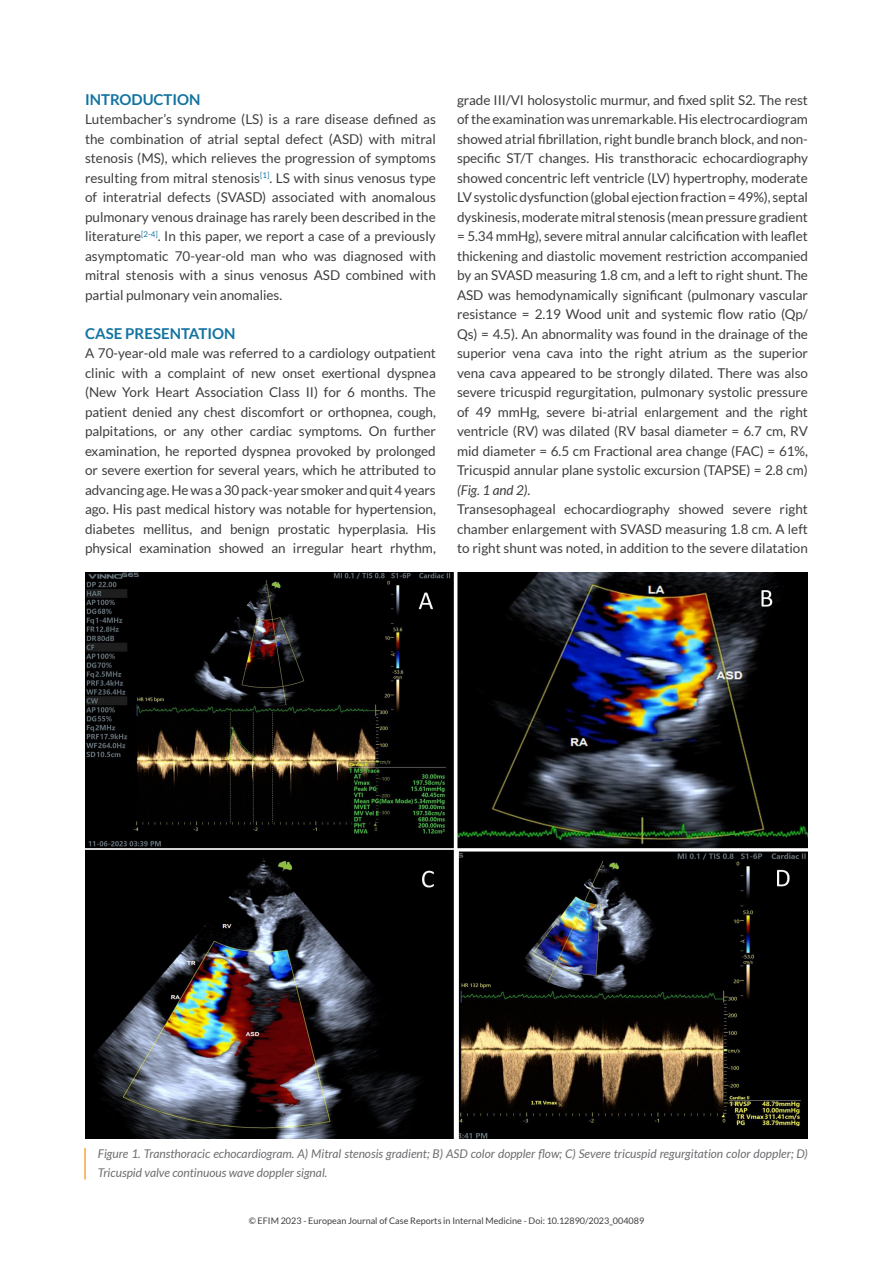
<style>
.page{position:relative;width:893px;height:1263px;background:#fff}
.page>*{position:absolute;margin:0;border:0;box-sizing:border-box;transform-origin:0 0}
.titoletti{font:700 15px "Lato";color:#1373a1}
.testo_normale{font:13.5px/19.5px "Lato";letter-spacing:-.005em;color:#3e3e3f;text-align:justify}
.dida{font:italic 12px/19.5px "Lato";color:#6c6d70}
.t1{font:9px "Lato";color:#3e3e3f}
.s1{font-style:italic}
</style>
<div class="page">
<hr style="left:84px;top:1148px;width:2px;height:31px;background:#faa633">
<img style="left:85px;top:573px;width:723px;height:565px">
<p class="titoletti" style="left:85px;top:90px;width:117px">INTRODUCTION</p>
<p class="testo_normale" style="left:85px;top:109px;width:352px">Lutembacher’s syndrome (LS) is a rare disease defined as the combination of atrial septal defect (ASD) with mitral stenosis (MS), which relieves the progression of symptoms resulting from mitral stenosis<sup>[1]</sup>. LS with sinus venosus type of interatrial defects (SVASD) associated with anomalous pulmonary venous drainage has rarely been described in the literature<sup>[2-4]</sup>. In this paper, we report a case of a previously asymptomatic 70-year-old man who was diagnosed with mitral stenosis with a sinus venosus ASD combined with partial pulmonary vein anomalies.</p>
<p class="titoletti" style="left:85px;top:324px;width:152px">CASE PRESENTATION</p>
<p class="testo_normale" style="left:85px;top:343px;width:352px">A 70-year-old male was referred to a cardiology outpatient clinic with a complaint of new onset exertional dyspnea (New York Heart Association Class II) for 6 months. The patient denied any chest discomfort or orthopnea, cough, palpitations, or any other cardiac symptoms. On further examination, he reported dyspnea provoked by prolonged or severe exertion for several years, which he attributed to advancing age. He was a 30 pack-year smoker and quit 4 years ago. His past medical history was notable for hypertension, diabetes mellitus, and benign prostatic hyperplasia. His physical examination showed an irregular heart rhythm,</p>
<p class="testo_normale" style="left:457px;top:90px;width:352px">grade III/VI holosystolic murmur, and fixed split S2. The rest of the examination was unremarkable. His electrocardiogram showed atrial fibrillation, right bundle branch block, and non&shy;specific ST/T changes. His transthoracic echocardiography showed concentric left ventricle (LV) hypertrophy, moderate LV systolic dysfunction (global ejection fraction = 49%), septal dyskinesis, moderate mitral stenosis (mean pressure gradient = 5.34 mmHg), severe mitral annular calcification with leaflet thickening and diastolic movement restriction accompanied by an SVASD measuring 1.8 cm, and a left to right shunt. The ASD was hemodynamically significant (pulmonary vascular resistance = 2.19 Wood unit and systemic flow ratio (Qp/ Qs) = 4.5). An abnormality was found in the drainage of the superior vena cava into the right atrium as the superior vena cava appeared to be strongly dilated. There was also severe tricuspid regurgitation, pulmonary systolic pressure of 49 mmHg, severe bi-atrial enlargement and the right ventricle (RV) was dilated (RV basal diameter = 6.7 cm, RV mid diameter = 6.5 cm Fractional area change (FAC) = 61%, Tricuspid annular plane systolic excursion (TAPSE) = 2.8 cm) <span class="s1">(Fig. 1 and 2)</span>.</p>
<p class="testo_normale" style="left:457px;top:499px;width:352px">Transesophageal echocardiography showed severe right chamber enlargement with SVASD measuring 1.8 cm. A left to right shunt was noted, in addition to the severe dilatation</p>
<p class="dida" style="left:98px;top:1144px;width:712px">Figure 1. Transthoracic echocardiogram. A) Mitral stenosis gradient; B) ASD color doppler flow; C) Severe tricuspid regurgitation color doppler; D)<br>Tricuspid valve continuous wave doppler signal.</p>
<p class="t1" style="left:249px;top:1215px;width:397px">© EFIM 2023 - European Journal of Case Reports in Internal Medicine - Doi: 10.12890/2023_004089</p>
</div>
